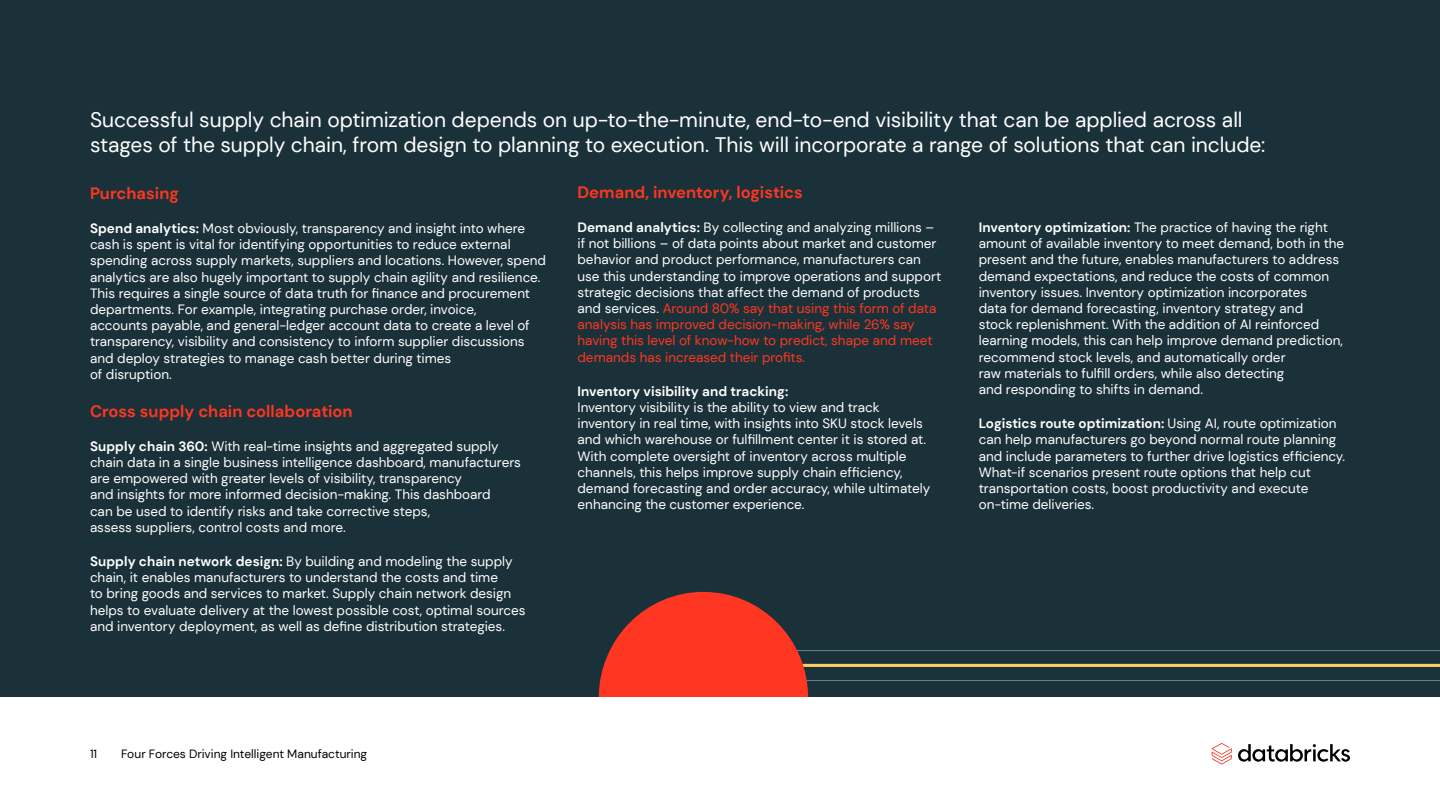
<style>
.page{position:relative;width:1440px;height:810px;background:#fff}
.page>*{position:absolute;margin:0;border:0;box-sizing:border-box;transform-origin:0 0}
.t1{font:21px/25.2px "DM Sans";letter-spacing:-.005em;color:#fff}
.t2{font:700 16.5px "DM Sans";color:#ff3621}
.t3{font:13.5px/16.2px "DM Sans";color:#fff}
.t4{font:700 13.5px "DM Sans";letter-spacing:.005em;color:#fff}
.t5{font:12px "DM Sans";color:#000}
.s1{font-weight:700}
.s2{color:#ff3621}
</style>
<div class="page">
<div style="left:0;top:0;width:1440px;height:698px;background:#1b3139"></div>
<svg style="left:599px;top:592px;width:841px;height:106px"></svg>
<svg style="left:1238px;top:744px;width:112px;height:18px"></svg>
<svg style="left:1212px;top:743px;width:20px;height:22px"></svg>
<p class="t1" style="left:90px;top:107px;width:1177px">Successful supply chain optimization depends on up-to-the-minute, end-to-end visibility that can be applied across all stages of the supply chain, from design to planning to execution. This will incorporate a range of solutions that can include:</p>
<p class="t2" style="left:578px;top:182px;width:227px">Demand, inventory, logistics</p>
<p class="t3" style="left:578px;top:219px;width:365px"><span class="s1">Demand analytics:</span> By collecting and analyzing millions – if not billions – of data points about market and customer behavior and product performance, manufacturers can use this understanding to improve operations and support strategic decisions that affect the demand of products and services. <span class="s2">Around 80% say that using this form of data analysis has improved decision-making, while 26% say having this level of know-how to predict, shape and meet demands has increased their profits.</span></p>
<p class="t4" style="left:578px;top:383px;width:212px">Inventory visibility and tracking:</p>
<p class="t3" style="left:578px;top:399px;width:354px">Inventory visibility is the ability to view and track inventory in real time, with insights into SKU stock levels and which warehouse or fulfillment center it is stored at.<br>With complete oversight of inventory across multiple channels, this helps improve supply chain efficiency, demand forecasting and order accuracy, while ultimately enhancing the customer experience.</p>
<p class="t2" style="left:90px;top:183px;width:90px">Purchasing</p>
<p class="t3" style="left:90px;top:220px;width:458px"><span class="s1">Spend analytics:</span> Most obviously, transparency and insight into where cash is spent is vital for identifying opportunities to reduce external spending across supply markets, suppliers and locations. However, spend analytics are also hugely important to supply chain agility and resilience.<br>This requires a single source of data truth for finance and procurement departments. For example, integrating purchase order, invoice,<br>accounts payable, and general-ledger account data to create a level of transparency, visibility and consistency to inform supplier discussions and deploy strategies to manage cash better during times<br>of disruption.</p>
<p class="t2" style="left:90px;top:400px;width:264px">Cross supply chain collaboration</p>
<p class="t3" style="left:90px;top:438px;width:433px"><span class="s1">Supply chain 360:</span> With real-time insights and aggregated supply chain data in a single business intelligence dashboard, manufacturers are empowered with greater levels of visibility, transparency<br>and insights for more informed decision-making. This dashboard<br>can be used to identify risks and take corrective steps,<br>assess suppliers, control costs and more.</p>
<p class="t3" style="left:90px;top:553px;width:437px"><span class="s1">Supply chain network design:</span> By building and modeling the supply chain, it enables manufacturers to understand the costs and time<br>to bring goods and services to market. Supply chain network design helps to evaluate delivery at the lowest possible cost, optimal sources and inventory deployment, as well as define distribution strategies.</p>
<p class="t3" style="left:979px;top:219px;width:367px"><span class="s1">Inventory optimization:</span> The practice of having the right amount of available inventory to meet demand, both in the present and the future, enables manufacturers to address demand expectations, and reduce the costs of common inventory issues. Inventory optimization incorporates<br>data for demand forecasting, inventory strategy and<br>stock replenishment. With the addition of AI reinforced learning models, this can help improve demand prediction, recommend stock levels, and automatically order<br>raw materials to fulfill orders, while also detecting<br>and responding to shifts in demand.</p>
<p class="t3" style="left:979px;top:415px;width:368px"><span class="s1">Logistics route optimization:</span> Using AI, route optimization can help manufacturers go beyond normal route planning and include parameters to further drive logistics efficiency.<br>What-if scenarios present route options that help cut transportation costs, boost productivity and execute on-time deliveries.</p>
<p class="t5" style="left:90px;top:746px;width:9px">11</p>
<p class="t5" style="left:121px;top:746px;width:248px">Four Forces Driving Intelligent Manufacturing</p>
</div>
